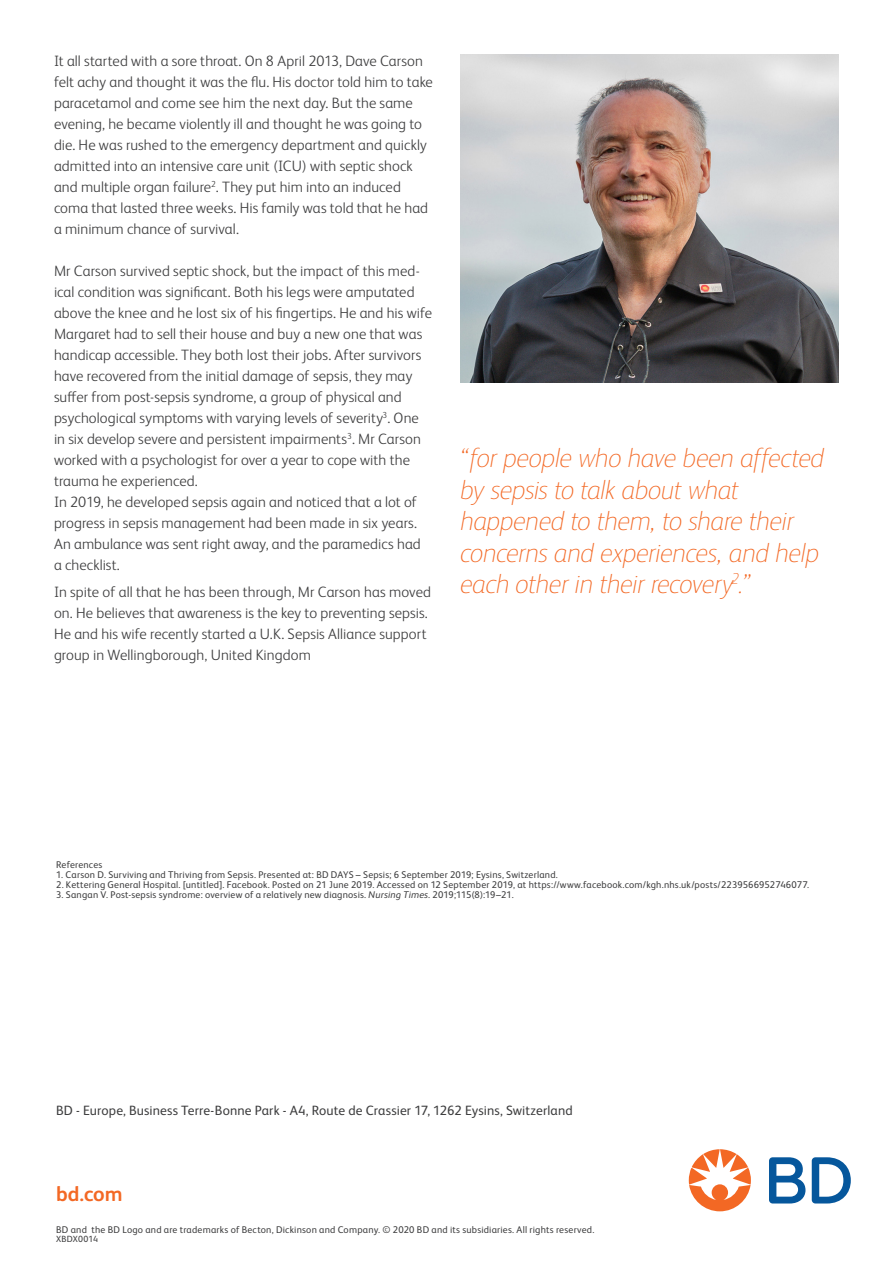
<style>
.page{position:relative;width:893px;height:1263px;background:#fff}
.page>*{position:absolute;margin:0;border:0;box-sizing:border-box;transform-origin:0 0}
.t1{font:italic 100 27px/31.5px "FS Albert Pro";letter-spacing:-.015em;color:#f36824}
.t2{font:700 21px "FS Albert Pro";color:#f36824}
.t3{font:300 15px/21px "FS Albert Pro";letter-spacing:.005em;color:#3e3e3f}
.t4{font:13.5px "FS Albert Pro";letter-spacing:.01em;color:#3e3e3f}
.t5{font:9.75px "FS Albert Pro";letter-spacing:.02em;color:#3e3e3f}
.t6{font:9px "FS Albert Pro";letter-spacing:.015em;color:#3e3e3f}
.s1{font-style:italic}
</style>
<div class="page">
<svg style="left:769px;top:1157px;width:82px;height:46px"></svg>
<svg style="left:689px;top:1149px;width:62px;height:62px"></svg>
<img style="left:460px;top:54px;width:379px;height:328px">
<p class="t3" style="left:54px;top:49px;width:380px">It all started with a sore throat. On 8 April 2013, Dave Carson felt achy and thought it was the flu. His doctor told him to take paracetamol and come see him the next day. But the same evening, he became violently ill and thought he was going to die. He was rushed to the emergency department and quickly admitted into an intensive care unit (ICU) with septic shock and multiple organ failure<sup>2</sup>. They put him into an induced coma that lasted three weeks. His family was told that he had a minimum chance of survival.</p>
<p class="t3" style="left:54px;top:259px;width:380px">Mr Carson survived septic shock, but the impact of this med&shy;ical condition was significant. Both his legs were amputated above the knee and he lost six of his fingertips. He and his wife Margaret had to sell their house and buy a new one that was handicap accessible. They both lost their jobs. After survivors have recovered from the initial damage of sepsis, they may suffer from post-sepsis syndrome, a group of physical and psychological symptoms with varying levels of severity<sup>3</sup>. One in six develop severe and persistent impairments<sup>3</sup>. Mr Carson worked with a psychologist for over a year to cope with the trauma he experienced.<br>In 2019, he developed sepsis again and noticed that a lot of progress in sepsis management had been made in six years.<br>An ambulance was sent right away, and the paramedics had a checklist.</p>
<p class="t3" style="left:54px;top:581px;width:379px">In spite of all that he has been through, Mr Carson has moved on. He believes that awareness is the key to preventing sepsis.<br>He and his wife recently started a U.K. Sepsis Alliance support group in Wellingborough, United Kingdom</p>
<h1 class="t1" style="left:460px;top:441px;width:366px">“for people who have been affected by sepsis to talk about what happened to them, to share their concerns and experiences, and help each other in their recovery<sup>2</sup>.”</h1>
<p class="t5" style="left:56px;top:858px;width:48px">References</p>
<p class="t5" style="left:56px;top:868px;width:503px">1. Carson D. Surviving and Thriving from Sepsis. Presented at: BD DAYS – Sepsis; 6 September 2019; Eysins, Switzerland.</p>
<p class="t5" style="left:56px;top:877px;width:754px">2. Kettering General Hospital. [untitled]. Facebook. Posted on 21 June 2019. Accessed on 12 September 2019, at https://www.facebook.com/kgh.nhs.uk/posts/2239566952746077.</p>
<p class="t5" style="left:56px;top:887px;width:459px">3. Sangan V. Post-sepsis syndrome: overview of a relatively new diagnosis. <span class="s1">Nursing Times</span>. 2019;115(8):19–21.</p>
<p class="t4" style="left:56px;top:1101px;width:518px">BD - Europe, Business Terre-Bonne Park - A4, Route de Crassier 17, 1262 Eysins, Switzerland</p>
<h2 class="t2" style="left:56px;top:1179px;width:68px">bd.com</h2>
<p class="t5" style="left:56px;top:1223px;width:540px">BD and the BD Logo and are trademarks of Becton, Dickinson and Company. © 2020 BD and its subsidiaries. All rights reserved.</p>
<p class="t6" style="left:56px;top:1233px;width:43px">XBDX0014</p>
</div>
